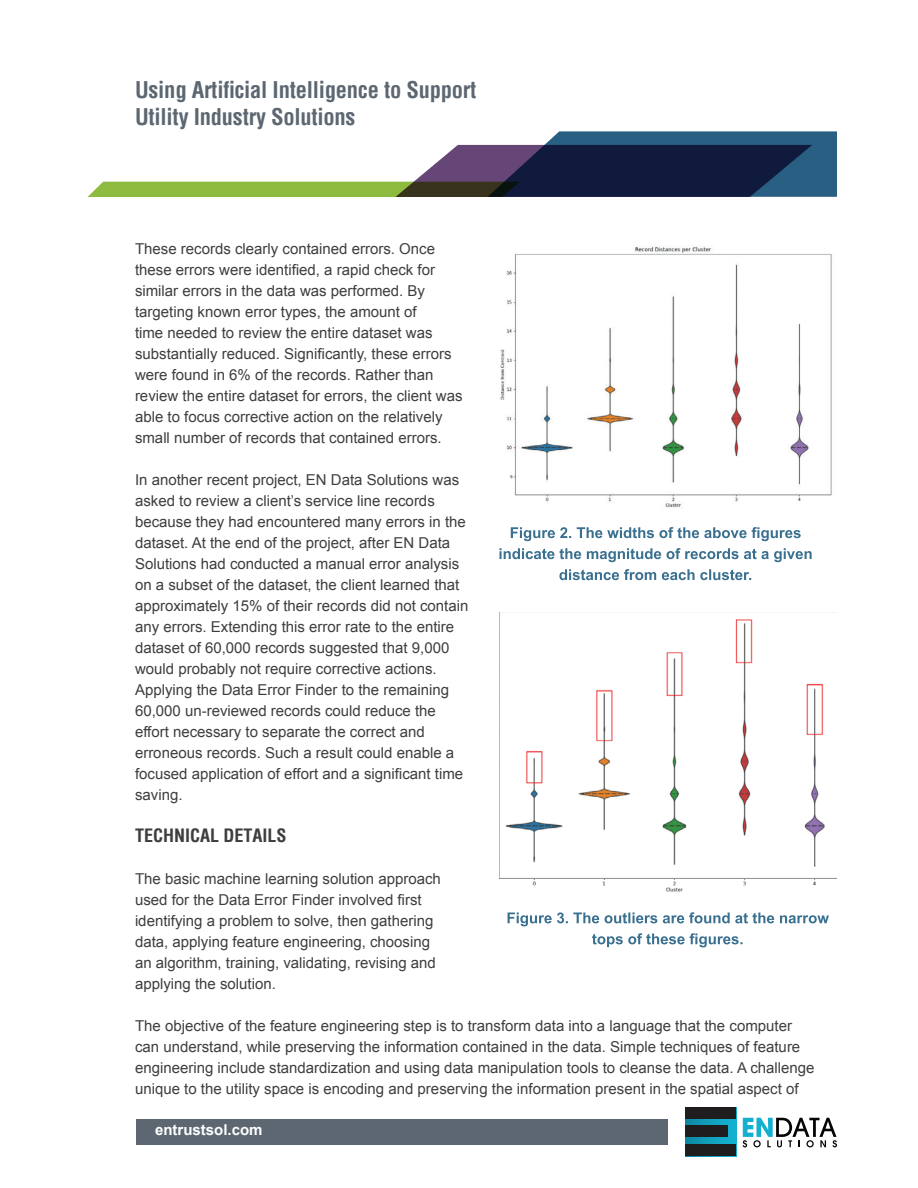
<style>
.page{position:relative;width:918px;height:1188px;background:#fff}
.page>*{position:absolute;margin:0;border:0;box-sizing:border-box;transform-origin:0 0}
.t1{font:700 condensed 22.5px/27px "Helvetica";letter-spacing:-.01em;color:#5c6771}
.t2{font:700 condensed 18px "Helvetica";color:#3e3e3f}
.t3{font:15px/21px "Arial";color:#3e3e3f}
.t4{font:700 15px "Arial";color:#fff}
</style>
<div class="page">
<svg style="left:87px;top:131px;width:750px;height:66px"></svg>
<img style="left:500px;top:246px;width:332px;height:283px">
<img style="left:500px;top:619px;width:337px;height:273px">
<svg style="left:559px;top:569px;width:192px;height:11px"></svg>
<svg style="left:500px;top:548px;width:312px;height:14px"></svg>
<svg style="left:511px;top:527px;width:290px;height:14px"></svg>
<svg style="left:592px;top:933px;width:151px;height:14px"></svg>
<svg style="left:508px;top:912px;width:321px;height:14px"></svg>
<div style="left:136px;top:1119px;width:532px;height:25px;background:#5c6771"></div>
<div style="left:685px;top:1107px;width:51px;height:49px;background:linear-gradient(to right,#0e89a2,#14b4d5)"></div>
<div style="left:685px;top:1107px;width:51px;height:12px;background:#201d1e"></div>
<div style="left:685px;top:1125px;width:43px;height:12px;background:#201d1e"></div>
<div style="left:685px;top:1144px;width:51px;height:12px;background:#201d1e"></div>
<svg style="left:743px;top:1118px;width:94px;height:29px"></svg>
<h1 class="t1" style="left:135px;top:76px;width:343px">Using Artificial Intelligence to Support<br>Utility Industry Solutions</h1>
<p class="t3" style="left:135px;top:238px;width:329px">These records clearly contained errors. Once these errors were identified, a rapid check for similar errors in the data was performed. By targeting known error types, the amount of<br>time needed to review the entire dataset was substantially reduced. Significantly, these errors were found in 6% of the records. Rather than review the entire dataset for errors, the client was able to focus corrective action on the relatively small number of records that contained errors.</p>
<p class="t3" style="left:135px;top:469px;width:335px">In another recent project, EN Data Solutions was asked to review a client’s service line records because they had encountered many errors in the dataset. At the end of the project, after EN Data Solutions had conducted a manual error analysis on a subset of the dataset, the client learned that approximately 15% of their records did not contain any errors. Extending this error rate to the entire dataset of 60,000 records suggested that 9,000 would probably not require corrective actions.<br>Applying the Data Error Finder to the remaining 60,000 un-reviewed records could reduce the effort necessary to separate the correct and erroneous records. Such a result could enable a focused application of effort and a significant time saving.</p>
<p class="t2" style="left:135px;top:823px;width:153px">TECHNICAL DETAILS</p>
<p class="t3" style="left:135px;top:868px;width:307px">The basic machine learning solution approach used for the Data Error Finder involved first identifying a problem to solve, then gathering data, applying feature engineering, choosing an algorithm, training, validating, revising and applying the solution.</p>
<p class="t3" style="left:135px;top:1015px;width:681px">The objective of the feature engineering step is to transform data into a language that the computer can understand, while preserving the information contained in the data. Simple techniques of feature engineering include standardization and using data manipulation tools to cleanse the data. A challenge unique to the utility space is encoding and preserving the information present in the spatial aspect of</p>
<p class="t4" style="left:155px;top:1120px;width:109px">entrustsol.com</p>
</div>
